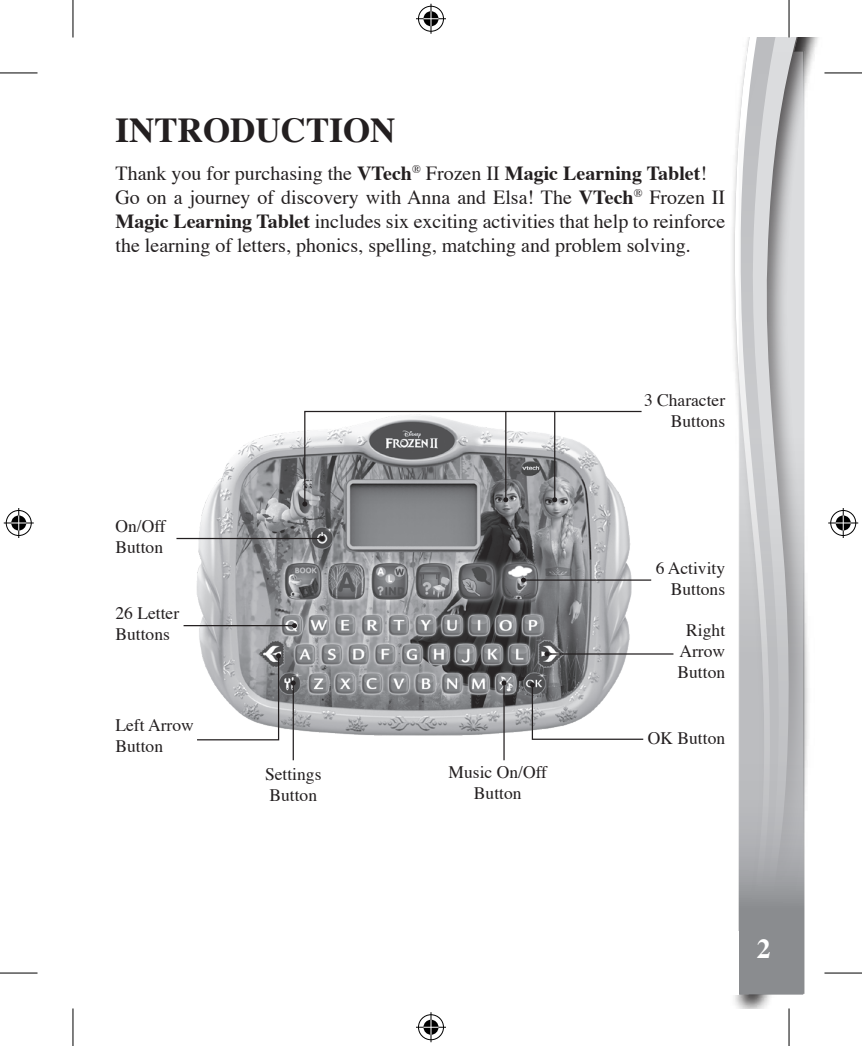
<style>
.page{position:relative;width:862px;height:1046px;background:#fff}
.page>*{position:absolute;margin:0;border:0;box-sizing:border-box;transform-origin:0 0}
.Headline{font:700 35px "Times";color:#231f20}
.t1{font:700 27.5px "Helvetica";color:#fff}
.point{font:20px/24px "Times";color:#231f20;text-align:justify}
.point-2{font:17.5px/21px "Times";color:#231f20}
.s1{font-weight:700}
.s2{font-family:"Times"}
</style>
<div class="page">
<img style="left:176px;top:431px;width:476px;height:330px">
<hr style="left:183px;top:625px;width:111px;height:1px;background:#231f20">
<svg style="left:292px;top:623px;width:5px;height:5px"></svg>
<svg style="left:788px;top:38px;width:23px;height:956px"></svg>
<svg style="left:734px;top:38px;width:38px;height:362px"></svg>
<svg style="left:738px;top:52px;width:65px;height:942px;background:#c0c0c3"></svg>
<hr style="left:503px;top:683px;width:1px;height:77px;background:#231f20">
<svg style="left:501px;top:680px;width:5px;height:5px"></svg>
<hr style="left:293px;top:683px;width:1px;height:77px;background:#231f20">
<svg style="left:291px;top:680px;width:5px;height:5px"></svg>
<svg style="left:530px;top:682px;width:114px;height:58px"></svg>
<hr style="left:176px;top:538px;width:146px;height:1px;background:#231f20">
<svg style="left:320px;top:536px;width:5px;height:5px"></svg>
<hr style="left:523px;top:579px;width:128px;height:2px;background:#231f20">
<svg style="left:521px;top:578px;width:5px;height:5px"></svg>
<svg style="left:302px;top:410px;width:341px;height:96px"></svg>
<svg style="left:196px;top:653px;width:85px;height:88px"></svg>
<hr style="left:547px;top:653px;width:126px;height:2px;background:#231f20">
<svg style="left:544px;top:651px;width:5px;height:5px"></svg>
<hr style="left:0;top:73px;width:38px;height:1px;background:#000">
<hr style="left:824px;top:73px;width:38px;height:1px;background:#000">
<hr style="left:0;top:973px;width:38px;height:1px;background:#000">
<hr style="left:824px;top:973px;width:38px;height:1px;background:#000">
<hr style="left:73px;top:0;width:1px;height:37px;background:#000">
<hr style="left:73px;top:1008px;width:1px;height:38px;background:#000">
<hr style="left:788px;top:0;width:1px;height:37px;background:#000">
<hr style="left:788px;top:1008px;width:1px;height:38px;background:#000">
<div style="left:417px;top:5px;width:28px;height:28px;border:3px solid #fff;border-radius:50%"></div>
<hr style="left:416px;top:17px;width:30px;height:3px;background:#fff">
<hr style="left:429px;top:4px;width:3px;height:30px;background:#fff">
<div style="left:422px;top:10px;width:18px;height:18px;border:3px solid #fff;border-radius:50%"></div>
<div style="left:418px;top:6px;width:26px;height:26px;border:1px solid #000;border-radius:50%"></div>
<hr style="left:416px;top:18px;width:30px;height:1px;background:#000">
<hr style="left:430px;top:4px;width:1px;height:30px;background:#000">
<svg style="left:423px;top:11px;width:15px;height:15px"></svg>
<div style="left:417px;top:1013px;width:28px;height:28px;border:3px solid #fff;border-radius:50%"></div>
<hr style="left:416px;top:1026px;width:30px;height:3px;background:#fff">
<hr style="left:429px;top:1012px;width:3px;height:30px;background:#fff">
<div style="left:422px;top:1018px;width:18px;height:18px;border:3px solid #fff;border-radius:50%"></div>
<div style="left:418px;top:1014px;width:26px;height:26px;border:1px solid #000;border-radius:50%"></div>
<hr style="left:416px;top:1027px;width:30px;height:1px;background:#000">
<hr style="left:430px;top:1012px;width:1px;height:30px;background:#000">
<svg style="left:423px;top:1020px;width:15px;height:15px"></svg>
<div style="left:5px;top:509px;width:28px;height:28px;border:3px solid #fff;border-radius:50%"></div>
<hr style="left:4px;top:521px;width:30px;height:3px;background:#fff">
<hr style="left:17px;top:508px;width:3px;height:30px;background:#fff">
<div style="left:10px;top:514px;width:18px;height:18px;border:3px solid #fff;border-radius:50%"></div>
<div style="left:6px;top:510px;width:26px;height:26px;border:1px solid #000;border-radius:50%"></div>
<hr style="left:4px;top:523px;width:30px;height:1px;background:#000">
<hr style="left:18px;top:508px;width:1px;height:30px;background:#000">
<svg style="left:11px;top:515px;width:15px;height:15px"></svg>
<div style="left:829px;top:509px;width:28px;height:28px;border:3px solid #fff;border-radius:50%"></div>
<hr style="left:828px;top:521px;width:30px;height:3px;background:#fff">
<hr style="left:841px;top:508px;width:3px;height:30px;background:#fff">
<div style="left:834px;top:514px;width:18px;height:18px;border:3px solid #fff;border-radius:50%"></div>
<div style="left:830px;top:510px;width:26px;height:26px;border:1px solid #000;border-radius:50%"></div>
<hr style="left:828px;top:523px;width:30px;height:1px;background:#000">
<hr style="left:842px;top:508px;width:1px;height:30px;background:#000">
<svg style="left:835px;top:515px;width:15px;height:15px"></svg>
<p class="Headline" style="left:115px;top:106px;width:282px">INTRODUCTION</p>
<p class="point" style="left:115px;top:162px;width:593px">Thank you for purchasing the <span class="s1">VTech</span><sup>®</sup> Frozen II <span class="s1">Magic Learning Tablet</span>!</p>
<p class="point" style="left:115px;top:186px;width:611px">Go on a journey of discovery with Anna and Elsa! The <span class="s1">VTech</span><sup>®</sup> Frozen II <span class="s1">Magic Learning Tablet</span> includes six exciting activities that help to reinforce the learning of letters, phonics, spelling, matching and problem solving.</p>
<p class="point-2" style="left:115px;top:516px;width:52px">On/Off<br>Button</p>
<p class="point-2" style="left:115px;top:603px;width:65px">26 Letter<br>Buttons</p>
<p class="point-2" style="left:115px;top:716px;width:80px">Left Arrow<br>Button</p>
<p class="point-2" style="left:265px;top:764px;width:58px">Settings<br>Button</p>
<p class="point-2" style="left:448px;top:762px;width:100px;text-align:center">Music On/Off<br>Button</p>
<p class="point-2" style="left:644px;top:391px;width:83px;text-align:right">3 Character<br>Buttons</p>
<p class="point-2" style="left:655px;top:558px;width:71px;text-align:right">6 Activity<br>Buttons</p>
<p class="point-2" style="left:677px;top:621px;width:49px;text-align:center">Right<br>Arrow<br>Button</p>
<p class="point-2" style="left:648px;top:729px;width:79px">OK Button</p>
<h2 class="t1" style="left:757px;top:924px;width:21px">2 <sup>2</sup><span class="s2">2</span></h2>
</div>
